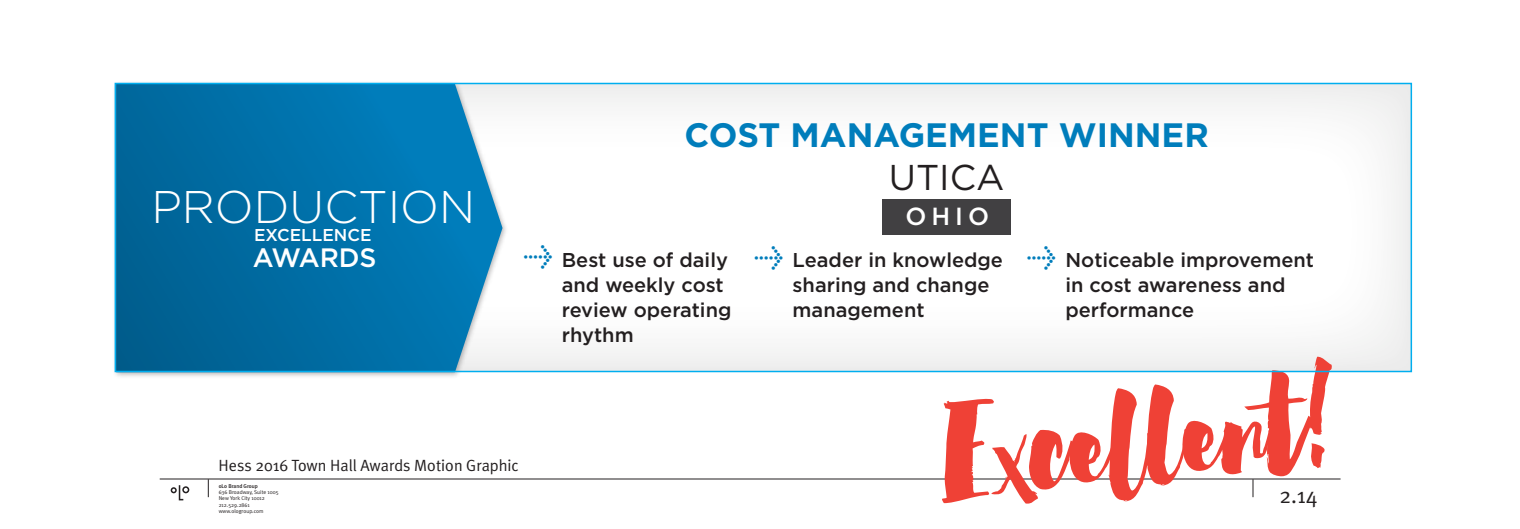
<style>
.page{position:relative;width:1520px;height:529px;background:#fff}
.page>*{position:absolute;margin:0;border:0;box-sizing:border-box;transform-origin:0 0}
.t1{font:119.9px "Heartwell";color:#ef4136;scale:.95 1}
.t2{font:300 45.7px "Gotham";color:#fff}
.t3{font:35.8px "Gotham";color:#231f20}
.t4{font:700 33.9px "Gotham";color:#007dbb}
.t5{font:500 26.6px "Gotham";letter-spacing:-.01em;color:#fff}
.t6{font:500 24.8px "Gotham";color:#fff}
.t7{font:21.9px "Meta Plus Normal";color:#231f20}
.t8{font:500 20px/25px "Gotham";color:#231f20}
.t9{font:500 17.1px "Gotham";color:#fff}
.t10{font:16.2px "Meta Plus Normal";color:#231f20}
.t11{font:5.5px/6.5px "Meta Plus Normal";color:#231f20}
.t12{font:500 5.5px "Meta Plus";color:#231f20}
.s1{font-family:"Meta Plus";font-size:24.2px;color:#007dbb}
</style>
<div class="page">
<hr style="left:160px;top:479px;width:1181px;height:1px;background:#231f20">
<svg style="left:208px;top:479px;width:1px;height:18px"></svg>
<svg style="left:171px;top:485px;width:18px;height:15px"></svg>
<svg style="left:1253px;top:479px;width:1px;height:18px"></svg>
<div style="left:115px;top:84px;width:1296px;height:288px;background:linear-gradient(to bottom,#fbfbfb,#fbfbfb)"></div>
<img style="left:114px;top:82px;width:397px;height:295px">
<svg style="left:118px;top:86px;width:385px;height:283px;background:#0f77ab"></svg>
<div style="left:882px;top:199px;width:129px;height:36px;background:#414042"></div>
<div style="left:115px;top:83px;width:1297px;height:289px;border:2px solid #00aeef"></div>
<h2 class="t2" style="left:151px;top:182px;width:325px">PRODUCTION</h2>
<p class="t9" style="left:254px;top:226px;width:119px">EXCELLENCE</p>
<h3 class="t5" style="left:253px;top:242px;width:125px">AWARDS</h3>
<h3 class="t4" style="left:684px;top:116px;width:526px">COST MANAGEMENT WINNER</h3>
<h3 class="t3" style="left:889px;top:157px;width:117px">UTICA</h3>
<p class="t6" style="left:905px;top:202px;width:85px">OHIO</p>
<p class="t8" style="left:562px;top:247px;width:171px;text-indent:-39px"><sup>&gt;</sup> Best use of daily and weekly cost review operating rhythm</p>
<p class="t8" style="left:793px;top:247px;width:212px;text-indent:-39px"><span class="s1">&gt;</span> Leader in knowledge sharing and change management</p>
<p class="t8" style="left:1065px;top:247px;width:250px;text-indent:-39px"><span class="s1">&gt;</span> Noticeable improvement in cost awareness and performance</p>
<p class="t10" style="left:219px;top:456px;width:302px">Hess 2016 Town Hall Awards Motion Graphic</p>
<p class="t12" style="left:219px;top:482px;width:41px">oLo Brand Group</p>
<p class="t11" style="left:219px;top:489px;width:61px">636 Broadway, Suite 1005<br>New York City 10012<br>212.529.2861 www.ologroup.com</p>
<h1 class="t1" style="left:930px;top:376px;width:414px;rotate:-6deg">Excellent!</h1>
<p class="t7" style="left:1279px;top:482px;width:40px">2.14</p>
</div>
